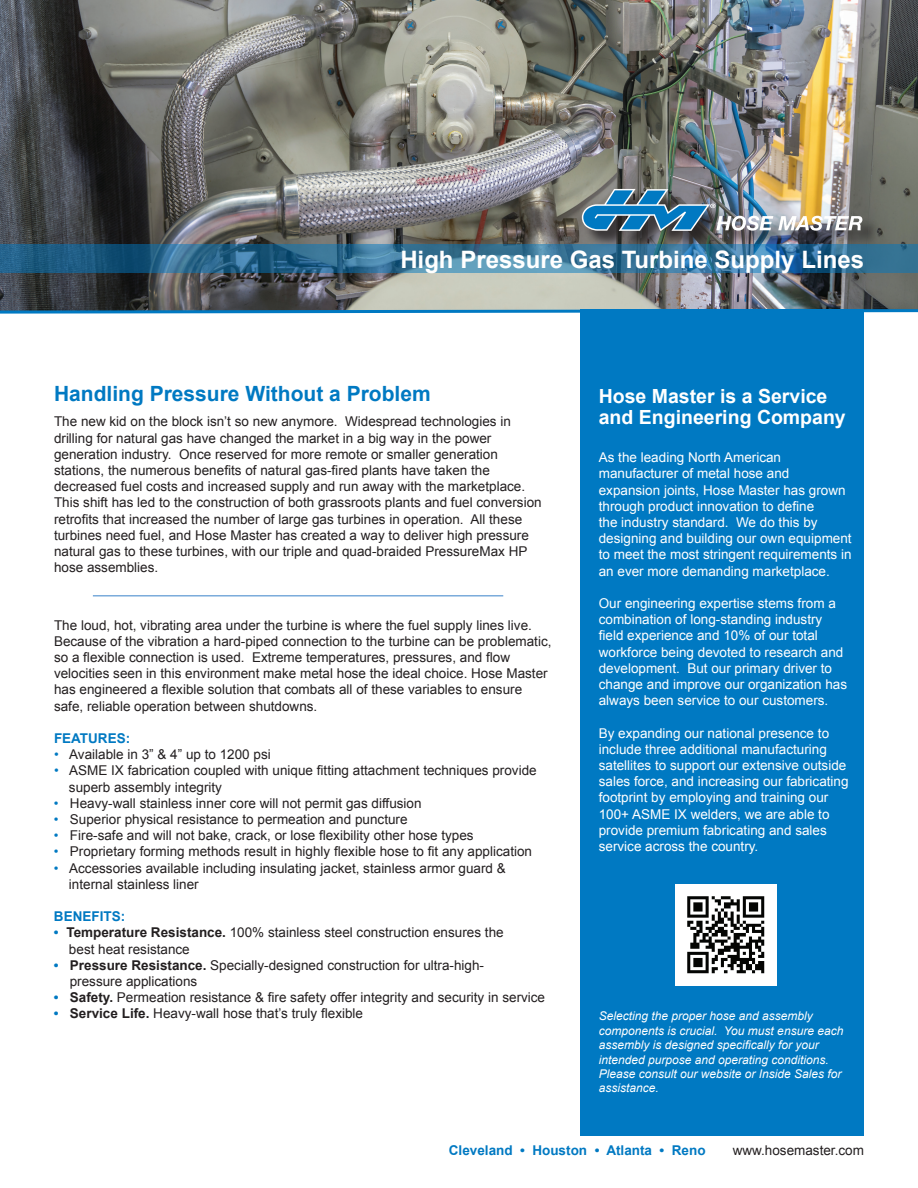
<style>
.page{position:relative;width:918px;height:1188px;background:#fff}
.page>*{position:absolute;margin:0;border:0;box-sizing:border-box;transform-origin:0 0}
.t1{font:700 24px "Arial";color:#fff}
.t2{font:700 21px "Arial";color:#0079c2}
.t3{font:700 19.5px/21px "Arial";color:#fff}
.t4{font:13.5px/16.2px "Arial";color:#231f20}
.t5{font:13.5px/16.2px "Arial";color:#fff}
.t6{font:700 13.5px "Arial";color:#0079c2}
.t7{font:italic 12px/14.4px "Arial";color:#fff}
.s1{color:#0079c2}
.s2{font-weight:700;color:#0079c2}
.s3{font-weight:700}
</style>
<div class="page">
<img style="left:0;top:0;width:918px;height:308px">
<div style="left:583px;top:191px;width:297px;height:57px;background:#231f20;opacity:.75"></div>
<img style="left:582px;top:189px;width:280px;height:42px">
<svg style="left:0;top:308px;width:918px;height:6px;background:#518aab"></svg>
<svg style="left:0;top:245px;width:918px;height:28px;background:#316e93"></svg>
<hr style="left:93px;top:595px;width:410px;height:2px;background:#7aabdb">
<div style="left:580px;top:309px;width:284px;height:827px;background:#0079c2"></div>
<img style="left:675px;top:884px;width:102px;height:102px">
<h1 class="t1" style="left:400px;top:243px;width:465px">High Pressure Gas Turbine Supply Lines</h1>
<h2 class="t2" style="left:54px;top:379px;width:378px">Handling Pressure Without a Problem</h2>
<p class="t4" style="left:54px;top:414px;width:489px">The new kid on the block isn’t so new anymore. Widespread technologies in drilling for natural gas have changed the market in a big way in the power generation industry. Once reserved for more remote or smaller generation stations, the numerous benefits of natural gas-fired plants have taken the decreased fuel costs and increased supply and run away with the marketplace.<br>This shift has led to the construction of both grassroots plants and fuel conversion retrofits that increased the number of large gas turbines in operation. All these turbines need fuel, and Hose Master has created a way to deliver high pressure natural gas to these turbines, with our triple and quad-braided PressureMax HP hose assemblies.</p>
<p class="t4" style="left:54px;top:617px;width:499px">The loud, hot, vibrating area under the turbine is where the fuel supply lines live.<br>Because of the vibration a hard-piped connection to the turbine can be problematic, so a flexible connection is used. Extreme temperatures, pressures, and flow velocities seen in this environment make metal hose the ideal choice. Hose Master has engineered a flexible solution that combats all of these variables to ensure safe, reliable operation between shutdowns.</p>
<p class="t6" style="left:54px;top:729px;width:78px">FEATURES:</p>
<p class="t4" style="left:54px;top:747px;width:218px"><span class="s1">•</span> Available in 3” &amp; 4” up to 1200 psi</p>
<p class="t4" style="left:69px;top:763px;width:469px;text-indent:-15px"><span class="s1">•</span> ASME IX fabrication coupled with unique fitting attachment techniques provide superb assembly integrity</p>
<p class="t4" style="left:54px;top:795px;width:369px"><span class="s1">•</span> Heavy-wall stainless inner core will not permit gas diffusion</p>
<p class="t4" style="left:54px;top:811px;width:355px"><span class="s1">•</span> Superior physical resistance to permeation and puncture</p>
<p class="t4" style="left:54px;top:828px;width:421px"><span class="s1">•</span> Fire-safe and will not bake, crack, or lose flexibility other hose types</p>
<p class="t4" style="left:54px;top:844px;width:480px"><span class="s1">•</span> Proprietary forming methods result in highly flexible hose to fit any application</p>
<p class="t4" style="left:69px;top:860px;width:438px;text-indent:-15px"><span class="s1">•</span> Accessories available including insulating jacket, stainless armor guard &amp; internal stainless liner</p>
<p class="t6" style="left:54px;top:908px;width:73px">BENEFITS:</p>
<p class="t4" style="left:69px;top:925px;width:436px;text-indent:-15px"><span class="s2">•</span> <span class="s3">Temperature Resistance.</span> 100% stainless steel construction ensures the best heat resistance</p>
<p class="t4" style="left:70px;top:957px;width:416px;text-indent:-16px"><span class="s2">•</span> <span class="s3">Pressure Resistance.</span> Specially-designed construction for ultra-high&shy;pressure applications</p>
<p class="t4" style="left:54px;top:990px;width:493px"><span class="s2">•</span> <span class="s3">Safety.</span> Permeation resistance &amp; fire safety offer integrity and security in service</p>
<p class="t4" style="left:54px;top:1006px;width:311px"><span class="s2">•</span> <span class="s3">Service Life.</span> Heavy-wall hose that’s truly flexible</p>
<h3 class="t3" style="left:599px;top:387px;width:249px">Hose Master is a Service and Engineering Company</h3>
<p class="t5" style="left:599px;top:449px;width:254px">As the leading North American manufacturer of metal hose and expansion joints, Hose Master has grown through product innovation to define<br>the industry standard. We do this by designing and building our own equipment to meet the most stringent requirements in an ever more demanding marketplace.</p>
<p class="t5" style="left:599px;top:595px;width:250px">Our engineering expertise stems from a combination of long-standing industry field experience and 10% of our total workforce being devoted to research and development. But our primary driver to change and improve our organization has always been service to our customers.</p>
<p class="t5" style="left:599px;top:725px;width:251px">By expanding our national presence to include three additional manufacturing satellites to support our extensive outside sales force, and increasing our fabricating footprint by employing and training our 100+ ASME IX welders, we are able to provide premium fabricating and sales service across the country.</p>
<p class="t7" style="left:599px;top:1009px;width:246px">Selecting the proper hose and assembly components is crucial. You must ensure each assembly is designed specifically for your intended purpose and operating conditions.<br>Please consult our website or Inside Sales for assistance.</p>
<p class="t6" style="left:449px;top:1141px;width:258px">Cleveland • Houston • Atlanta • Reno</p>
<p class="t4" style="left:733px;top:1142px;width:133px">www.hosemaster.com</p>
</div>
